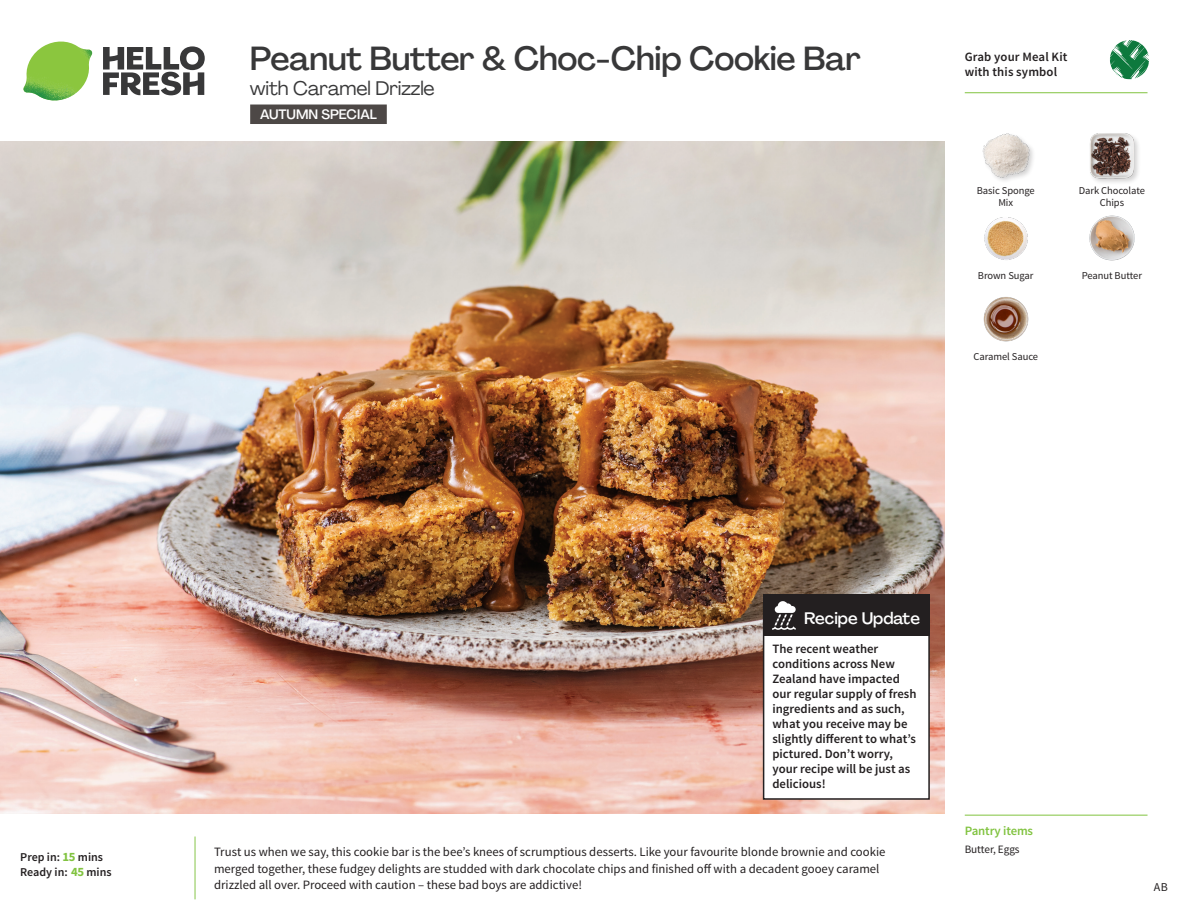
<style>
.page{position:relative;width:1188px;height:918px;background:#fff}
.page>*{position:absolute;margin:0;border:0;box-sizing:border-box;transform-origin:0 0}
._15_Titel_UK{font:500 33px "Agrandir";letter-spacing:-.01em;color:#383839}
._15_Titel_UK-2{font:19.5px "Agrandir";letter-spacing:-.01em;color:#383839}
.Steps_Text_AU{font:500 16.5px "Agrandir";color:#fff}
.t1{font:500 13.5px "Agrandir";color:#fff}
.Step_6_Text_AU{font:12.75px/16.5px "Source Sans Pro";color:#231f20}
.Steps_Text_AU-2{font:600 12.75px/15px "Source Sans Pro";color:#231f20}
._04_Headers_Front{font:600 12.75px "Source Sans Pro";letter-spacing:-.01em;color:#81c340}
._04_Intro{font:600 12px "Source Sans Pro";color:#231f20}
.t2{font:12px "Source Sans Pro";color:#231f20}
._05_Pantry{font:11.25px "Source Sans Pro";letter-spacing:-.01em;color:#231f20}
._18_FRONT_ingredient{font:10.5px/12px "Source Sans Pro";letter-spacing:-.005em;color:#231f20;text-align:center}
.s1{font-weight:700;font-size:12.75px;color:#81c340}
</style>
<div class="page">
<svg style="left:103px;top:46px;width:102px;height:49px"></svg>
<img style="left:23px;top:42px;width:69px;height:59px">
<img style="left:0;top:142px;width:945px;height:672px">
<img style="left:983px;top:297px;width:46px;height:45px">
<img style="left:984px;top:217px;width:44px;height:43px">
<img style="left:1090px;top:216px;width:44px;height:44px">
<img style="left:982px;top:133px;width:51px;height:48px">
<div style="left:1089px;top:132px;width:52px;height:53px;background:#f9f9f9"></div>
<img style="left:1090px;top:133px;width:48px;height:49px">
<svg style="left:1092px;top:40px;width:57px;height:54px"></svg>
<hr style="left:965px;top:815px;width:183px;height:1px;background:#81c340">
<hr style="left:965px;top:92px;width:183px;height:1px;background:#81c340">
<div style="left:764px;top:604px;width:165px;height:195px;background:#fff"></div>
<div style="left:763px;top:603px;width:167px;height:197px;border:2px solid #231f20"></div>
<div style="left:763px;top:595px;width:167px;height:41px;background:#231f20"></div>
<svg style="left:772px;top:601px;width:24px;height:29px"></svg>
<div style="left:250px;top:105px;width:137px;height:19px;background:#4d4846"></div>
<p class="_04_Intro" style="left:20px;top:849px;width:84px">Prep in: <span class="s1">15</span> mins</p>
<p class="_04_Intro" style="left:20px;top:864px;width:93px">Ready in: <span class="s1">45</span> mins</p>
<p class="_15_Titel_UK" style="left:250px;top:38px;width:613px">Peanut Butter &amp; Choc-Chip Cookie Bar</p>
<p class="_15_Titel_UK-2" style="left:250px;top:76px;width:186px">with Caramel Drizzle</p>
<p class="t1" style="left:260px;top:106px;width:118px">AUTUMN SPECIAL</p>
<p class="Steps_Text_AU-2" style="left:965px;top:50px;width:104px">Grab your Meal Kit with this symbol</p>
<p class="_18_FRONT_ingredient" style="left:977px;top:185px;width:60px">Basic Sponge<br>Mix</p>
<p class="_18_FRONT_ingredient" style="left:978px;top:270px;width:57px">Brown Sugar</p>
<p class="_18_FRONT_ingredient" style="left:973px;top:351px;width:66px">Caramel Sauce</p>
<p class="_18_FRONT_ingredient" style="left:1079px;top:185px;width:68px">Dark Chocolate<br>Chips</p>
<p class="_18_FRONT_ingredient" style="left:1082px;top:270px;width:62px">Peanut Butter</p>
<p class="Steps_Text_AU" style="left:804px;top:608px;width:117px">Recipe Update</p>
<p class="Steps_Text_AU-2" style="left:772px;top:641px;width:146px">The recent weather conditions across New<br>Zealand have impacted our regular supply of fresh ingredients and as such, what you receive may be slightly different to what’s pictured. Don’t worry, your recipe will be just as delicious!</p>
<p class="Step_6_Text_AU" style="left:214px;top:844px;width:673px">Trust us when we say, this cookie bar is the bee’s knees of scrumptious desserts. Like your favourite blonde brownie and cookie merged together, these fudgey delights are studded with dark chocolate chips and finished off with a decadent gooey caramel drizzled all over. Proceed with caution – these bad boys are addictive!</p>
<p class="_04_Headers_Front" style="left:965px;top:822px;width:70px">Pantry items</p>
<p class="_05_Pantry" style="left:965px;top:842px;width:56px">Butter, Eggs</p>
<p class="t2" style="left:1154px;top:879px;width:15px">AB</p>
</div>
